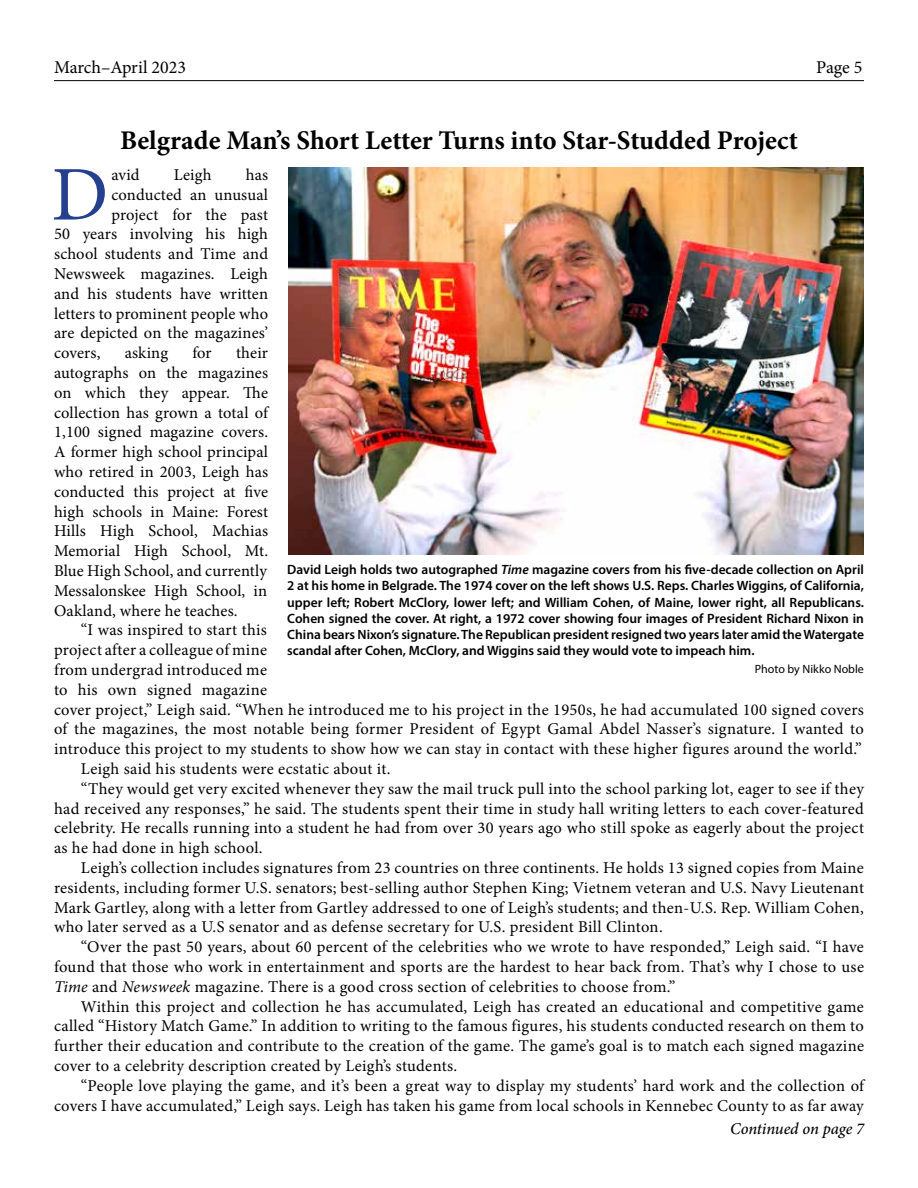
<style>
.page{position:relative;width:918px;height:1188px;background:#fff}
.page>*{position:absolute;margin:0;border:0;box-sizing:border-box;transform-origin:0 0}
.t1{font:77.4px "Minion Pro";color:#25408f}
.t2{font:700 27px "Minion Pro";color:#000}
.t3{font:18px "Minion Pro";letter-spacing:-.005em;color:#000}
.t4{font:16.5px/19.8px "Minion Pro";letter-spacing:.015em;color:#000;text-align:justify}
.t5{font:italic 500 16.5px "Minion Pro";letter-spacing:-.01em;color:#000}
.t6{font:600 13.5px/16.2px "Myriad Pro";color:#000;text-align:justify}
.t7{font:12px "Myriad Pro";color:#000}
.s1{font-style:italic}
</style>
<div class="page">
<hr style="left:54px;top:80px;width:810px;height:1px;background:#000">
<img style="left:288px;top:168px;width:576px;height:386px">
<p class="t3" style="left:54px;top:55px;width:134px">March–April 2023</p>
<p class="t3" style="left:816px;top:55px;width:48px">Page 5</p>
<h2 class="t2" style="left:120px;top:121px;width:679px">Belgrade Man’s Short Letter Turns into Star-Studded Project</h2>
<h1 class="t1" style="left:51px;top:143px;width:58px">D</h1>
<p class="t4" style="left:111px;top:165px;width:30px">avid</p>
<p class="t4" style="left:174px;top:165px;width:39px">Leigh</p>
<p class="t4" style="left:246px;top:165px;width:24px">has</p>
<p class="t4" style="left:111px;top:185px;width:158px">conducted an unusual</p>
<p class="t4" style="left:111px;top:204px;width:158px">project for the past</p>
<p class="t4" style="left:54px;top:224px;width:216px">50 years involving his high</p>
<p class="t4" style="left:54px;top:244px;width:216px">school students and Time and</p>
<p class="t4" style="left:54px;top:264px;width:216px">Newsweek magazines. Leigh</p>
<p class="t4" style="left:54px;top:284px;width:216px">and his students have written</p>
<p class="t4" style="left:54px;top:303px;width:216px">letters to prominent people who</p>
<p class="t4" style="left:54px;top:323px;width:216px">are depicted on the magazines’</p>
<p class="t4" style="left:54px;top:343px;width:48px">covers,</p>
<p class="t4" style="left:125px;top:343px;width:45px">asking</p>
<p class="t4" style="left:192px;top:343px;width:21px">for</p>
<p class="t4" style="left:54px;top:343px;width:216px;text-indent:182px">their autographs on the magazines on which they appear. The collection has grown a total of 1,100 signed magazine covers.<br>A former high school principal who retired in 2003, Leigh has conducted this project at five high schools in Maine: Forest Hills High School, Machias Memorial High School, Mt.<br>Blue High School, and currently Messalonskee High School, in Oakland, where he teaches.</p>
<p class="t4" style="left:81px;top:620px;width:188px">“I was inspired to start this</p>
<p class="t4" style="left:54px;top:640px;width:215px">project after a colleague of mine</p>
<p class="t4" style="left:54px;top:660px;width:215px">from undergrad introduced me</p>
<p class="t4" style="left:54px;top:680px;width:215px">to his own signed magazine</p>
<p class="t4" style="left:54px;top:699px;width:812px">cover project,” Leigh said. “When he introduced me to his project in the 1950s, he had accumulated 100 signed covers</p>
<p class="t4" style="left:54px;top:719px;width:811px">of the magazines, the most notable being former President of Egypt Gamal Abdel Nasser’s signature. I wanted to</p>
<p class="t4" style="left:54px;top:739px;width:809px">introduce this project to my students to show how we can stay in contact with these higher figures around the world.”</p>
<p class="t4" style="left:81px;top:759px;width:311px">Leigh said his students were ecstatic about it.</p>
<p class="t4" style="left:81px;top:779px;width:785px">“They would get very excited whenever they saw the mail truck pull into the school parking lot, eager to see if they</p>
<p class="t4" style="left:54px;top:798px;width:811px">had received any responses,” he said. The students spent their time in study hall writing letters to each cover-featured</p>
<p class="t4" style="left:54px;top:818px;width:812px">celebrity. He recalls running into a student he had from over 30 years ago who still spoke as eagerly about the project</p>
<p class="t4" style="left:54px;top:838px;width:210px">as he had done in high school.</p>
<p class="t4" style="left:81px;top:858px;width:784px">Leigh’s collection includes signatures from 23 countries on three continents. He holds 13 signed copies from Maine</p>
<p class="t4" style="left:54px;top:878px;width:812px">residents, including former U.S. senators; best-selling author Stephen King; Vietnem veteran and U.S. Navy Lieutenant</p>
<p class="t4" style="left:54px;top:897px;width:811px">Mark Gartley, along with a letter from Gartley addressed to one of Leigh’s students; and then-U.S. Rep. William Cohen,</p>
<p class="t4" style="left:54px;top:917px;width:610px">who later served as a U.S senator and as defense secretary for U.S. president Bill Clinton.</p>
<p class="t4" style="left:81px;top:937px;width:784px">“Over the past 50 years, about 60 percent of the celebrities who we wrote to have responded,” Leigh said. “I have</p>
<p class="t4" style="left:54px;top:957px;width:812px">found that those who work in entertainment and sports are the hardest to hear back from. That’s why I chose to use</p>
<p class="t4" style="left:54px;top:977px;width:623px"><span class="s1">Time</span> and <span class="s1">Newsweek</span> magazine. There is a good cross section of celebrities to choose from.”</p>
<p class="t4" style="left:81px;top:996px;width:784px">Within this project and collection he has accumulated, Leigh has created an educational and competitive game</p>
<p class="t4" style="left:54px;top:1016px;width:811px">called “History Match Game.” In addition to writing to the famous figures, his students conducted research on them to</p>
<p class="t4" style="left:54px;top:1036px;width:812px">further their education and contribute to the creation of the game. The game’s goal is to match each signed magazine</p>
<p class="t4" style="left:54px;top:1056px;width:405px">cover to a celebrity description created by Leigh’s students.</p>
<p class="t4" style="left:81px;top:1076px;width:785px">“People love playing the game, and it’s been a great way to display my students’ hard work and the collection of</p>
<p class="t4" style="left:54px;top:1095px;width:811px">covers I have accumulated,” Leigh says. Leigh has taken his game from local schools in Kennebec County to as far away</p>
<p class="t6" style="left:287px;top:561px;width:578px">David Leigh holds two autographed <span class="s1">Time</span> magazine covers from his five-decade collection on April 2 at his home in Belgrade. The 1974 cover on the left shows U.S. Reps. Charles Wiggins, of California, upper left; Robert McClory, lower left; and William Cohen, of Maine, lower right, all Republicans.<br>Cohen signed the cover. At right, a 1972 cover showing four images of President Richard Nixon in China bears Nixon’s signature. The Republican president resigned two years later amid the Watergate scandal after Cohen, McClory, and Wiggins said they would vote to impeach him.</p>
<p class="t7" style="left:755px;top:662px;width:111px">Photo by Nikko Noble</p>
<p class="t5" style="left:730px;top:1117px;width:135px">Continued on page 7</p>
</div>
